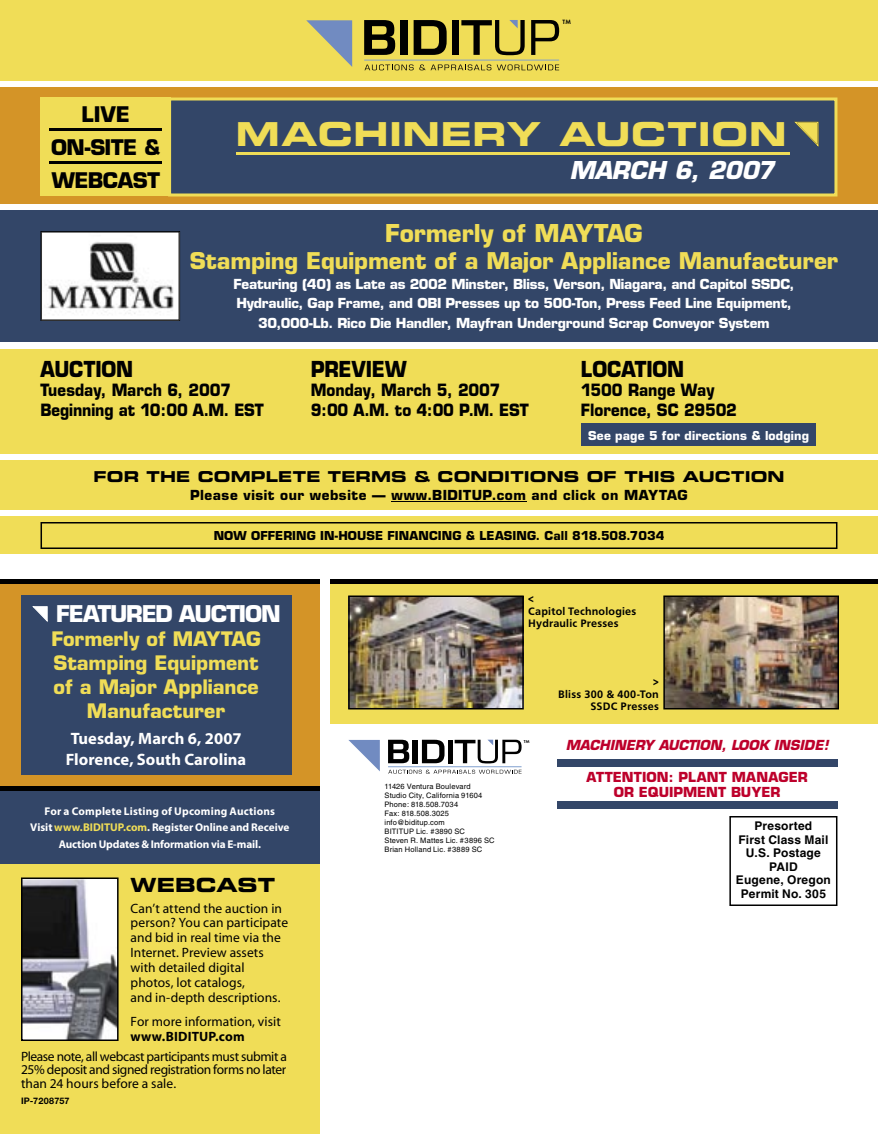
<style>
.page{position:relative;width:878px;height:1134px;background:#fff}
.page>*{position:absolute;margin:0;border:0;box-sizing:border-box;transform-origin:0 0}
.t1{font:33px "Eurostile Bold Extended Two";letter-spacing:.02em;color:#f0dd57}
.t2{font:700 24px "Eurostile";letter-spacing:-.005em;color:#f0dd57}
.t3{font:italic 700 24px "Eurostile";letter-spacing:-.02em;color:#fff}
.t4{font:700 22.5px "Eurostile";letter-spacing:-.005em;color:#f0dd57}
.t5{font:700 22.5px "Eurostile";letter-spacing:-.055em;color:#fff}
.t6{font:700 21.45px "Eurostile";letter-spacing:-.005em;color:#000;scale:.91 1}
.t7{font:700 21px/32.7px "Eurostile";letter-spacing:-.02em;color:#000;text-align:center}
.t8{font:700 19.5px/24px "Eurostile";letter-spacing:-.005em;color:#f0dd57;text-align:center}
.t9{font:19.5px "Eurostile Bold Extended Two";color:#000}
.t10{font:700 16.5px/19.8px "Eurostile";letter-spacing:-.005em;color:#000;scale:.91 1}
.t11{font:700 16.5px/21.3px "Myriad";color:#fff}
.t12{font:15px "Eurostile Bold Extended Two";letter-spacing:.005em;color:#000}
.t13{font:13.5px/15px "Myriad";letter-spacing:.005em;color:#000}
.t14{font:700 13.5px/19.5px "Eurostile";letter-spacing:-.015em;color:#fff;text-align:center}
.t15{font:700 13.5px "Eurostile";letter-spacing:.04em;color:#000}
.t16{font:700 13.5px/15px "Eurostile";letter-spacing:.005em;color:#bd002b;text-align:center}
.t17{font:italic 700 13.5px "Eurostile";letter-spacing:-.005em;color:#bd002b}
.t18{font:700 13.5px "Myriad";letter-spacing:.015em;color:#000}
.t19{font:700 12px/13.5px "Helvetica";letter-spacing:.015em;color:#000;text-align:center}
.t20{font:700 12px "Eurostile";letter-spacing:.005em;color:#000}
.t21{font:700 12px "Eurostile";letter-spacing:.015em;color:#fff}
.t22{font:700 11.25px/16.5px "Myriad Pro";letter-spacing:-.005em;color:#fff;text-align:center}
.t23{font:11.25px/12px "Frugal Sans Bold DTC";letter-spacing:.02em;color:#000}
.t24{font:700 9px "Helvetica Neue";letter-spacing:.02em;color:#000}
.t25{font:7.5px/9px "Helvetica";letter-spacing:.02em;color:#000}
.t26{font:600 6.45px "Futura T";color:#000}
.t27{font:600 4.35px "Futura T";color:#000}
.s1{color:#f0dd57}
</style>
<div class="page">
<div style="left:330px;top:579px;width:548px;height:144px;background:#f0dd57"></div>
<div style="left:330px;top:579px;width:548px;height:5px;background:#000"></div>
<div style="left:0;top:0;width:878px;height:81px;background:#f0dd57"></div>
<svg style="left:364px;top:65px;width:49px;height:5px"></svg>
<svg style="left:419px;top:65px;width:140px;height:5px"></svg>
<svg style="left:306px;top:20px;width:46px;height:47px"></svg>
<hr style="left:364px;top:60px;width:195px;height:1px;background:#7f9fce">
<svg style="left:364px;top:20px;width:31px;height:35px"></svg>
<div style="left:400px;top:20px;width:7px;height:35px;background:#000"></div>
<svg style="left:413px;top:20px;width:33px;height:35px"></svg>
<svg style="left:531px;top:20px;width:28px;height:35px"></svg>
<div style="left:452px;top:20px;width:6px;height:35px;background:#000"></div>
<svg style="left:461px;top:20px;width:63px;height:35px"></svg>
<div style="left:0;top:87px;width:878px;height:117px;background:#d49427"></div>
<div style="left:40px;top:98px;width:131px;height:98px;background:#f0dd57"></div>
<hr style="left:50px;top:128px;width:112px;height:3px;background:#000">
<hr style="left:50px;top:161px;width:112px;height:3px;background:#000">
<svg style="left:171px;top:98px;width:666px;height:98px;fill:#334668"></svg>
<div style="left:0;top:210px;width:878px;height:132px;background:#334668"></div>
<div style="left:0;top:460px;width:878px;height:50px;background:#f0dd57"></div>
<hr style="left:391px;top:501px;width:135px;height:1px;background:#000">
<div style="left:0;top:516px;width:878px;height:38px;background:#f0dd57"></div>
<svg style="left:40px;top:522px;width:797px;height:27px"></svg>
<div style="left:556px;top:759px;width:281px;height:8px;background:#334668"></div>
<div style="left:556px;top:801px;width:281px;height:8px;background:#334668"></div>
<img style="left:348px;top:596px;width:176px;height:114px">
<div style="left:0;top:864px;width:320px;height:270px;background:#f0dd57"></div>
<svg style="left:21px;top:877px;width:97px;height:164px"></svg>
<div style="left:0;top:786px;width:320px;height:78px;background:#334668"></div>
<div style="left:0;top:579px;width:320px;height:207px;background:#d49427"></div>
<div style="left:0;top:579px;width:320px;height:5px;background:#000"></div>
<hr style="left:0;top:786px;width:320px;height:4px;background:#000">
<div style="left:21px;top:596px;width:270px;height:180px;background:#334668"></div>
<svg style="left:33px;top:606px;width:14px;height:16px"></svg>
<svg style="left:729px;top:816px;width:108px;height:90px"></svg>
<img style="left:663px;top:596px;width:176px;height:114px">
<div style="left:0;top:350px;width:878px;height:104px;background:#f0dd57"></div>
<svg style="left:40px;top:231px;width:140px;height:90px"></svg>
<img style="left:41px;top:232px;width:138px;height:88px">
<div style="left:581px;top:424px;width:234px;height:22px;background:#334668"></div>
<svg style="left:388px;top:770px;width:133px;height:4px"></svg>
<svg style="left:348px;top:740px;width:32px;height:31px"></svg>
<hr style="left:388px;top:766px;width:133px;height:1px;background:#7f9fce">
<svg style="left:388px;top:740px;width:21px;height:23px"></svg>
<div style="left:412px;top:740px;width:6px;height:23px;background:#000"></div>
<svg style="left:422px;top:740px;width:22px;height:23px"></svg>
<hr style="left:448px;top:740px;width:4px;height:23px;background:#000">
<svg style="left:454px;top:740px;width:67px;height:23px"></svg>
<p class="t26" style="left:562px;top:18px;width:10px">TM</p>
<h3 class="t7" style="left:51px;top:98px;width:110px">LIVE<br>ON-SITE &amp;<br>WEBCAST</h3>
<h1 class="t1" style="left:236px;top:111px;width:552px">MACHINERY AUCTION</h1>
<h2 class="t3" style="left:569px;top:155px;width:206px">MARCH 6, 2007</h2>
<h2 class="t2" style="left:385px;top:219px;width:259px">Formerly of MAYTAG</h2>
<h3 class="t4" style="left:190px;top:247px;width:649px">Stamping Equipment of a Major Appliance Manufacturer</h3>
<p class="t14" style="left:233px;top:274px;width:562px">Featuring (40) as Late as 2002 Minster, Bliss, Verson, Niagara, and Capitol SSDC,<br>Hydraulic, Gap Frame, and OBI Presses up to 500-Ton, Press Feed Line Equipment,<br>30,000-Lb. Rico Die Handler, Mayfran Underground Scrap Conveyor System</p>
<h3 class="t6" style="left:40px;top:356px;width:103px">AUCTION</h3>
<p class="t10" style="left:40px;top:381px;width:247px">Tuesday, March 6, 2007<br>Beginning at 10:00 A.M. EST</p>
<h3 class="t6" style="left:310px;top:356px;width:107px">PREVIEW</h3>
<p class="t10" style="left:310px;top:381px;width:241px">Monday, March 5, 2007<br>9:00 A.M. to 4:00 P.M. EST</p>
<h3 class="t6" style="left:580px;top:356px;width:115px">LOCATION</h3>
<p class="t10" style="left:580px;top:381px;width:173px">1500 Range Way<br>Florence, SC 29502</p>
<p class="t21" style="left:588px;top:428px;width:222px">See page 5 for directions &amp; lodging</p>
<p class="t12" style="left:93px;top:466px;width:692px">FOR THE COMPLETE TERMS &amp; CONDITIONS OF THIS AUCTION</p>
<p class="t15" style="left:190px;top:486px;width:499px">Please visit our website — www.BIDITUP.com and click on MAYTAG</p>
<p class="t20" style="left:214px;top:528px;width:452px">NOW OFFERING IN-HOUSE FINANCING &amp; LEASING. Call 818.508.7034</p>
<h3 class="t5" style="left:56px;top:600px;width:226px">FEATURED AUCTION</h3>
<h3 class="t8" style="left:51px;top:627px;width:211px">Formerly of MAYTAG<br>Stamping Equipment of a Major Appliance<br>Manufacturer</h3>
<p class="t11" style="left:66px;top:729px;width:182px">Tuesday, March 6, 2007<br>Florence, South Carolina</p>
<p class="t22" style="left:30px;top:803px;width:261px">For a Complete Listing of Upcoming Auctions<br>Visit <span class="s1">www.BIDITUP.com</span>. Register Online and Receive<br>Auction Updates &amp; Information via E-mail.</p>
<h3 class="t9" style="left:130px;top:871px;width:146px">WEBCAST</h3>
<p class="t13" style="left:130px;top:901px;width:159px">Can’t attend the auction in person? You can participate and bid in real time via the<br>Internet. Preview assets with detailed digital photos, lot catalogs,<br>and in-depth descriptions.</p>
<p class="t13" style="left:130px;top:1015px;width:152px">For more information, visit</p>
<p class="t18" style="left:130px;top:1030px;width:116px">www.BIDITUP.com</p>
<p class="t13" style="left:21px;top:1050px;width:267px;line-height:13.5px;text-align:justify">Please note, all webcast participants must submit a 25% deposit and signed registration forms no later than 24 hours before a sale.</p>
<p class="t24" style="left:21px;top:1096px;width:50px">IP-7208757</p>
<p class="t25" style="left:384px;top:782px;width:112px">11426 Ventura Boulevard<br>Studio City, California 91604<br>Phone: 818.508.7034<br>Fax: 818.508.3025 info@biditup.com<br>BITITUP Lic. #3890 SC<br>Steven R. Mattes Lic. #3896 SC<br>Brian Holland Lic. #3889 SC</p>
<p class="t23" style="left:528px;top:593px;width:109px">&lt;<br>Capitol Technologies<br>Hydraulic Presses</p>
<p class="t27" style="left:524px;top:739px;width:7px">TM</p>
<p class="t23" style="left:558px;top:676px;width:102px;text-align:right">&gt;<br>Bliss 300 &amp; 400-Ton<br>SSDC Presses</p>
<p class="t17" style="left:565px;top:736px;width:264px">MACHINERY AUCTION, LOOK INSIDE!</p>
<p class="t16" style="left:586px;top:769px;width:222px">ATTENTION: PLANT MANAGER<br>OR EQUIPMENT BUYER</p>
<p class="t19" style="left:736px;top:819px;width:96px">Presorted<br>First Class Mail<br>U.S. Postage<br>PAID<br>Eugene, Oregon<br>Permit No. 305</p>
</div>
